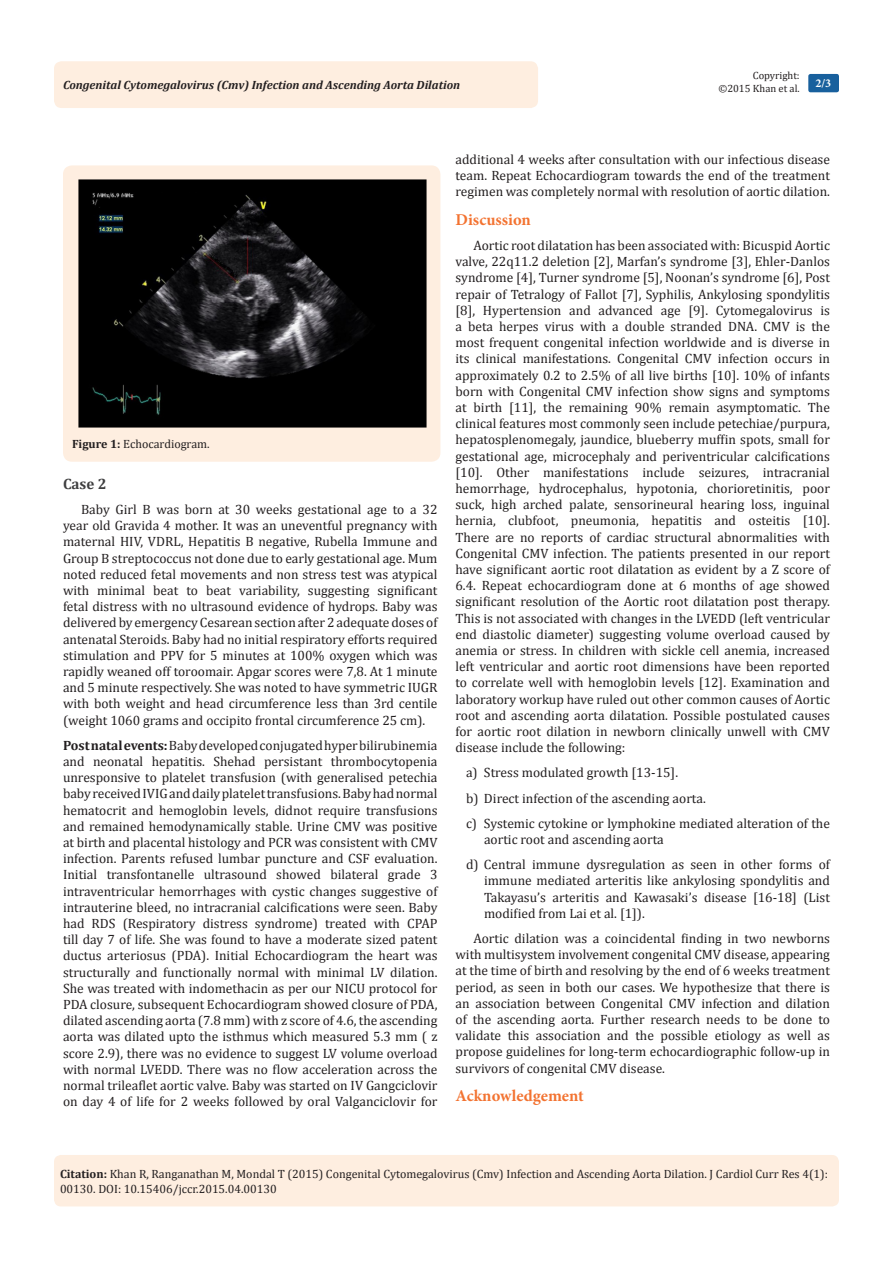
<style>
.page{position:relative;width:893px;height:1263px;background:#fff}
.page>*{position:absolute;margin:0;border:0;box-sizing:border-box;transform-origin:0 0}
.t1{font:700 16.5px "Minion Pro";color:#f37331}
.t2{font:700 15px "Cambria";color:#3e3e3f}
.t3{font:13.5px/16.2px "Cambria";color:#231f20;text-align:justify}
.Citation{font:12px/14.4px "Cambria";color:#231f20}
.t4{font:italic 700 12px "Cambria";color:#231f20}
.t5{font:700 12px "Minion Pro";color:#fff}
.t6{font:10.5px "Cambria";color:#231f20}
.s1{font-weight:700}
</style>
<div class="page">
<div style="left:63px;top:165px;width:377px;height:297px;background:#feeee0;border-radius:9px"></div>
<img style="left:78px;top:179px;width:349px;height:249px">
<div style="left:54px;top:1155px;width:785px;height:51px;background:#feeee0;border-radius:7px"></div>
<div style="left:54px;top:61px;width:484px;height:47px;background:#feeee0;border-radius:8px"></div>
<div style="left:808px;top:74px;width:31px;height:18px;background:#18609d;border-radius:2px"></div>
<p class="t6" style="left:753px;top:69px;width:48px">Copyright:</p>
<p class="t6" style="left:718px;top:82px;width:83px">©2015 Khan et al.</p>
<p class="t4" style="left:63px;top:77px;width:399px">Congenital Cytomegalovirus (Cmv) Infection and Ascending Aorta Dilation</p>
<p class="t5" style="left:815px;top:75px;width:17px">2/3</p>
<p class="Citation" style="left:72px;top:437px;width:139px"><span class="s1">Figure 1:</span> Echocardiogram.</p>
<p class="t2" style="left:63px;top:473px;width:45px">Case 2</p>
<p class="t3" style="left:63px;top:501px;width:376px;text-indent:18px">Baby Girl B was born at 30 weeks gestational age to a 32 year old Gravida 4 mother. It was an uneventful pregnancy with maternal HIV, VDRL, Hepatitis B negative, Rubella Immune and Group B streptococcus not done due to early gestational age. Mum noted reduced fetal movements and non stress test was atypical with minimal beat to beat variability, suggesting significant fetal distress with no ultrasound evidence of hydrops. Baby was delivered by emergency Cesarean section after 2 adequate doses of antenatal Steroids. Baby had no initial respiratory efforts required stimulation and PPV for 5 minutes at 100% oxygen which was rapidly weaned off toroomair. Apgar scores were 7,8. At 1 minute and 5 minute respectively. She was noted to have symmetric IUGR with both weight and head circumference less than 3rd centile (weight 1060 grams and occipito frontal circumference 25 cm).</p>
<p class="t3" style="left:63px;top:737px;width:376px"><span class="s1">Post natal events:</span> Baby developed conjugated hyper bilirubinemia and neonatal hepatitis. Shehad persistant thrombocytopenia unresponsive to platelet transfusion (with generalised petechia baby received IVIG and daily platelet transfusions. Baby had normal hematocrit and hemoglobin levels, didnot require transfusions and remained hemodynamically stable. Urine CMV was positive at birth and placental histology and PCR was consistent with CMV infection. Parents refused lumbar puncture and CSF evaluation.<br>Initial transfontanelle ultrasound showed bilateral grade 3 intraventricular hemorrhages with cystic changes suggestive of intrauterine bleed, no intracranial calcifications were seen. Baby had RDS (Respiratory distress syndrome) treated with CPAP till day 7 of life. She was found to have a moderate sized patent ductus arteriosus (PDA). Initial Echocardiogram the heart was structurally and functionally normal with minimal LV dilation.<br>She was treated with indomethacin as per our NICU protocol for PDA closure, subsequent Echocardiogram showed closure of PDA, dilated ascending aorta (7.8 mm) with z score of 4.6, the ascending aorta was dilated upto the isthmus which measured 5.3 mm ( z score 2.9), there was no evidence to suggest LV volume overload with normal LVEDD. There was no flow acceleration across the normal trileaflet aortic valve. Baby was started on IV Gangciclovir on day 4 of life for 2 weeks followed by oral Valganciclovir for</p>
<p class="t3" style="left:455px;top:151px;width:376px">additional 4 weeks after consultation with our infectious disease team. Repeat Echocardiogram towards the end of the treatment regimen was completely normal with resolution of aortic dilation.</p>
<p class="t1" style="left:455px;top:208px;width:77px">Discussion</p>
<p class="t3" style="left:455px;top:237px;width:376px;text-indent:18px">Aortic root dilatation has been associated with: Bicuspid Aortic valve, 22q11.2 deletion [2], Marfan’s syndrome [3], Ehler-Danlos syndrome [4], Turner syndrome [5], Noonan’s syndrome [6], Post repair of Tetralogy of Fallot [7], Syphilis, Ankylosing spondylitis [8], Hypertension and advanced age [9]. Cytomegalovirus is a beta herpes virus with a double stranded DNA. CMV is the most frequent congenital infection worldwide and is diverse in its clinical manifestations. Congenital CMV infection occurs in approximately 0.2 to 2.5% of all live births [10]. 10% of infants born with Congenital CMV infection show signs and symptoms at birth [11], the remaining 90% remain asymptomatic. The clinical features most commonly seen include petechiae/purpura, hepatosplenomegaly, jaundice, blueberry muffin spots, small for gestational age, microcephaly and periventricular calcifications [10]. Other manifestations include seizures, intracranial hemorrhage, hydrocephalus, hypotonia, chorioretinitis, poor suck, high arched palate, sensorineural hearing loss, inguinal hernia, clubfoot, pneumonia, hepatitis and osteitis [10].<br>There are no reports of cardiac structural abnormalities with Congenital CMV infection. The patients presented in our report have significant aortic root dilatation as evident by a Z score of 6.4. Repeat echocardiogram done at 6 months of age showed significant resolution of the Aortic root dilatation post therapy.<br>This is not associated with changes in the LVEDD (left ventricular end diastolic diameter) suggesting volume overload caused by anemia or stress. In children with sickle cell anemia, increased left ventricular and aortic root dimensions have been reported to correlate well with hemoglobin levels [12]. Examination and laboratory workup have ruled out other common causes of Aortic root and ascending aorta dilatation. Possible postulated causes for aortic root dilation in newborn clinically unwell with CMV disease include the following:</p>
<p class="t3" style="left:466px;top:765px;width:214px">a) Stress modulated growth [13-15].</p>
<p class="t3" style="left:466px;top:790px;width:241px">b) Direct infection of the ascending aorta.</p>
<p class="t3" style="left:484px;top:815px;width:347px;text-indent:-18px">c) Systemic cytokine or lymphokine mediated alteration of the aortic root and ascending aorta</p>
<p class="t3" style="left:484px;top:856px;width:347px;text-indent:-18px">d) Central immune dysregulation as seen in other forms of immune mediated arteritis like ankylosing spondylitis and Takayasu’s arteritis and Kawasaki’s disease [16-18] (List modified from Lai et al. [1]).</p>
<p class="t3" style="left:455px;top:930px;width:376px;text-indent:18px">Aortic dilation was a coincidental finding in two newborns with multisystem involvement congenital CMV disease, appearing at the time of birth and resolving by the end of 6 weeks treatment period, as seen in both our cases. We hypothesize that there is an association between Congenital CMV infection and dilation of the ascending aorta. Further research needs to be done to validate this association and the possible etiology as well as propose guidelines for long-term echocardiographic follow-up in survivors of congenital CMV disease.</p>
<p class="t1" style="left:455px;top:1084px;width:130px">Acknowledgement</p>
<p class="Citation" style="left:60px;top:1167px;width:769px"><span class="s1">Citation:</span> Khan R, Ranganathan M, Mondal T (2015) Congenital Cytomegalovirus (Cmv) Infection and Ascending Aorta Dilation. J Cardiol Curr Res 4(1):<br>00130. DOI: 10.15406/jccr.2015.04.00130</p>
</div>
